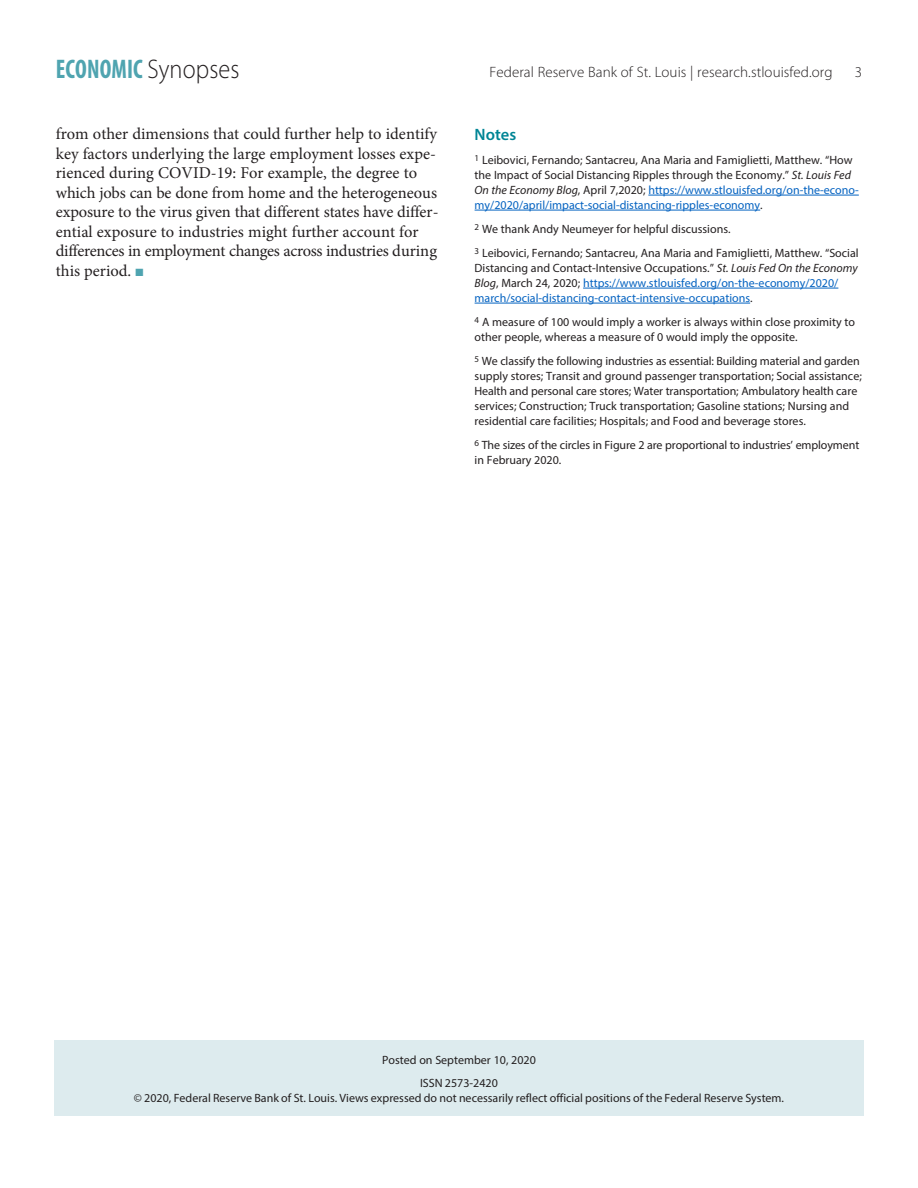
<style>
.page{position:relative;width:918px;height:1188px;background:#fff}
.page>*{position:absolute;margin:0;border:0;box-sizing:border-box;transform-origin:0 0}
.t1{font:700 condensed 27px "Myriad Pro";letter-spacing:.005em;color:#4fa4b0;scale:.9 1}
.Text{font:16.5px/19.5px "Minion Pro";color:#231f20}
.Notes_and_Refs_Head{font:600 16.5px "Myriad Pro";color:#008595}
.t2{font:300 15px "Myriad Pro";letter-spacing:.005em;color:#231f20}
.Notes_and_Refs{font:12px/15px "Myriad Pro";color:#231f20}
.Author_Note{font:12px/14.4px "Myriad Pro";color:#231f20;text-align:center}
.Text-2{font:12px "Myriad Pro";color:#231f20}
.s1{font-weight:300;font-stretch:normal;color:#231f20}
.s2{color:#4fa4b0}
.s3{font-style:italic}
.s4{color:#0563c1}
</style>
<div class="page">
<div style="left:54px;top:1040px;width:810px;height:76px;background:#ddebee"></div>
<hr style="left:648px;top:195px;width:211px;height:1px;background:#0563c1">
<hr style="left:475px;top:210px;width:285px;height:1px;background:#0563c1">
<hr style="left:583px;top:288px;width:255px;height:1px;background:#0563c1">
<hr style="left:475px;top:303px;width:275px;height:1px;background:#0563c1">
<p class="t1" style="left:56px;top:52px;width:206px">ECONOMIC <span class="s1">Synopses</span></p>
<p class="t2" style="left:489px;top:64px;width:345px">Federal Reserve Bank of St. Louis | research.stlouisfed.org</p>
<p class="t2" style="left:855px;top:64px;width:9px">3</p>
<p class="Text" style="left:56px;top:125px;width:384px">from other dimensions that could further help to identify key factors underlying the large employment losses expe&shy;rienced during COVID-19: For example, the degree to which jobs can be done from home and the heterogeneous exposure to the virus given that different states have differ&shy;ential exposure to industries might further account for differences in employment changes across industries during this period. <span class="s2">■</span></p>
<p class="Notes_and_Refs_Head" style="left:475px;top:124px;width:43px">Notes</p>
<p class="Notes_and_Refs" style="left:475px;top:152px;width:386px"><sup>1</sup> Leibovici, Fernando; Santacreu, Ana Maria and Famiglietti, Matthew. “How the Impact of Social Distancing Ripples through the Economy.” <span class="s3">St. Louis Fed On the Economy Blog</span>, April 7,2020; <span class="s4">https://www.stlouisfed.org/on-the-econo&shy;my/2020/april/impact-social-distancing-ripples-economy</span>.</p>
<p class="Notes_and_Refs" style="left:475px;top:221px;width:258px"><sup>2</sup> We thank Andy Neumeyer for helpful discussions.</p>
<p class="Notes_and_Refs" style="left:475px;top:245px;width:386px"><sup>3</sup> Leibovici, Fernando; Santacreu, Ana Maria and Famiglietti, Matthew. “Social Distancing and Contact-Intensive Occupations.” <span class="s3">St. Louis Fed On the Economy Blog</span>, March 24, 2020; <span class="s4">https://www.stlouisfed.org/on-the-economy/2020/ march/social-distancing-contact-intensive-occupations</span>.</p>
<p class="Notes_and_Refs" style="left:475px;top:314px;width:382px"><sup>4</sup> A measure of 100 would imply a worker is always within close proximity to other people, whereas a measure of 0 would imply the opposite.</p>
<p class="Notes_and_Refs" style="left:475px;top:353px;width:389px"><sup>5</sup> We classify the following industries as essential: Building material and garden supply stores; Transit and ground passenger transportation; Social assistance; Health and personal care stores; Water transportation; Ambulatory health care services; Construction; Truck transportation; Gasoline stations; Nursing and residential care facilities; Hospitals; and Food and beverage stores.</p>
<p class="Notes_and_Refs" style="left:475px;top:437px;width:386px"><sup>6</sup> The sizes of the circles in Figure 2 are proportional to industries’ employment in February 2020.</p>
<p class="Text-2" style="left:382px;top:1052px;width:155px">Posted on September 10, 2020</p>
<p class="Author_Note" style="left:134px;top:1076px;width:652px">ISSN 2573-2420<br>© 2020, Federal Reserve Bank of St. Louis. Views expressed do not necessarily reflect official positions of the Federal Reserve System.</p>
</div>
